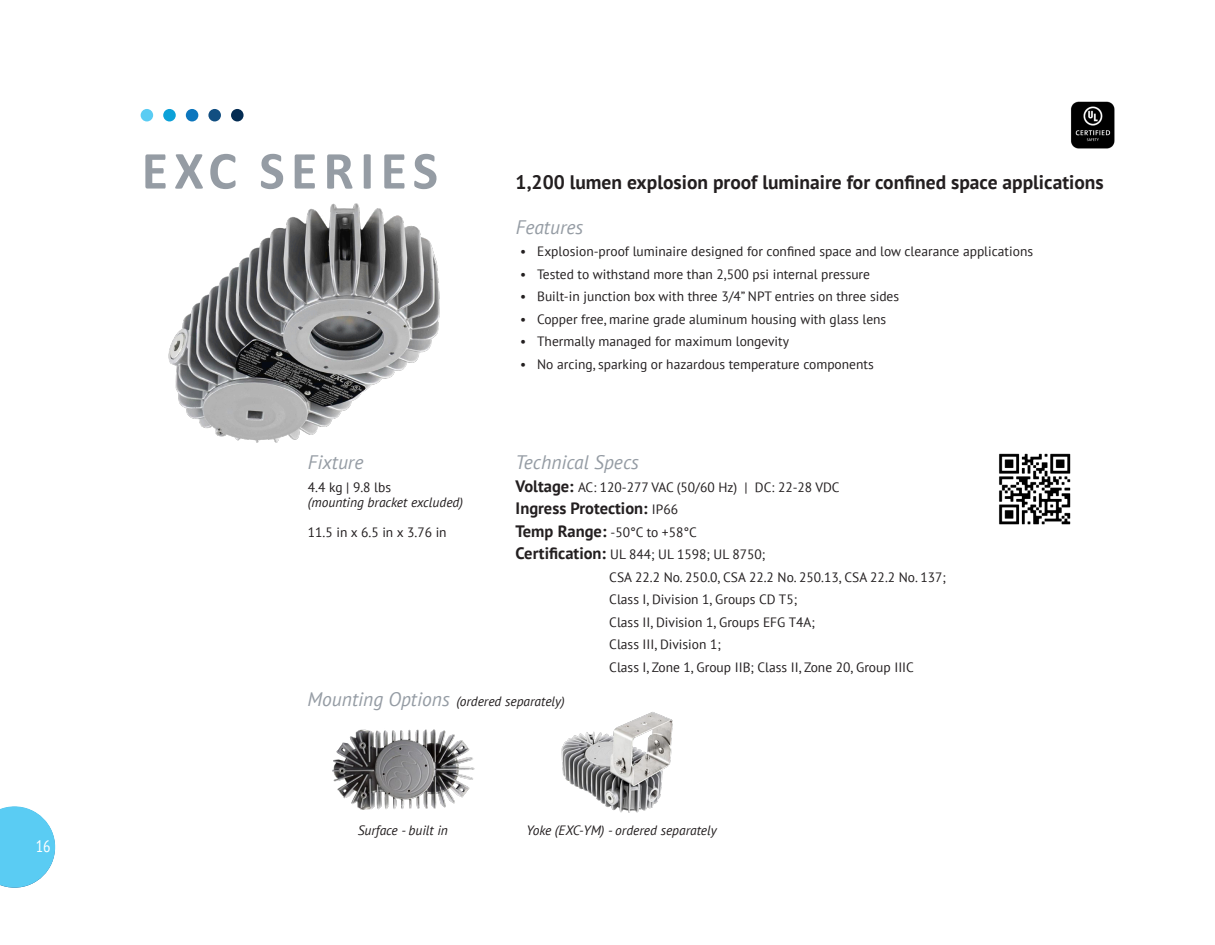
<style>
.page{position:relative;width:1215px;height:945px;background:#fff}
.page>*{position:absolute;margin:0;border:0;box-sizing:border-box;transform-origin:0 0}
.Headline_1{font:700 54px "Calibri";letter-spacing:.115em;color:#959ca4}
.t1{font:700 19.5px "PT Sans";color:#231f20}
.t2{font:italic 19.5px "PT Sans";color:#959ca4}
.t3{font:700 16.5px "PT Sans";color:#231f20}
.t4{font:condensed 16.5px "PT Sans";color:#fff}
.t5{font:13.5px "PT Sans";color:#231f20}
.Headline_1-2{font:italic 13.5px "PT Sans";color:#231f20}
.s1{font-weight:700;font-size:16.5px}
.s2{font-weight:400;font-size:13.5px}
.s3{font-size:19.5px;color:#959ca4}
</style>
<div class="page">
<img style="left:1071px;top:101px;width:44px;height:48px">
<div style="left:141px;top:109px;width:12px;height:12px;background:#5accf3;border-radius:50%"></div>
<div style="left:163px;top:109px;width:13px;height:12px;background:#0ca1d8;border-radius:50%"></div>
<div style="left:186px;top:109px;width:12px;height:12px;background:#0c76bd;border-radius:50%"></div>
<div style="left:208px;top:109px;width:13px;height:12px;background:#114e81;border-radius:50%"></div>
<div style="left:231px;top:109px;width:13px;height:12px;background:#042c53;border-radius:50%"></div>
<img style="left:168px;top:203px;width:272px;height:240px">
<svg style="left:0;top:806px;width:55px;height:82px"></svg>
<img style="left:332px;top:729px;width:143px;height:81px">
<img style="left:561px;top:712px;width:112px;height:101px">
<img style="left:999px;top:453px;width:72px;height:72px">
<p class="t4" style="left:36px;top:836px;width:16px">16</p>
<p class="Headline_1" style="left:142px;top:132px;width:298px">EXC SERIES</p>
<p class="t2" style="left:308px;top:450px;width:57px">Fixture</p>
<p class="t5" style="left:308px;top:478px;width:85px">4.4 kg | 9.8 lbs</p>
<p class="Headline_1-2" style="left:308px;top:493px;width:157px">(mounting bracket excluded)</p>
<p class="t5" style="left:308px;top:523px;width:140px">11.5 in x 6.5 in x 3.76 in</p>
<p class="t1" style="left:516px;top:169px;width:590px">1,200 lumen explosion proof luminaire for confined space applications</p>
<p class="t2" style="left:516px;top:214px;width:69px">Features</p>
<p class="t5" style="left:520px;top:243px;width:515px">• Explosion-proof luminaire designed for confined space and low clearance applications</p>
<p class="t5" style="left:520px;top:265px;width:351px">• Tested to withstand more than 2,500 psi internal pressure</p>
<p class="t5" style="left:520px;top:288px;width:381px">• Built-in junction box with three 3/4” NPT entries on three sides</p>
<p class="t5" style="left:520px;top:310px;width:368px">• Copper free, marine grade aluminum housing with glass lens</p>
<p class="t5" style="left:520px;top:333px;width:270px">• Thermally managed for maximum longevity</p>
<p class="t5" style="left:520px;top:355px;width:355px">• No arcing, sparking or hazardous temperature components</p>
<p class="t2" style="left:516px;top:450px;width:125px">Technical Specs</p>
<p class="t5" style="left:516px;top:478px;width:326px"><span class="s1">Voltage:</span> AC: 120-277 VAC (50/60 Hz) | DC: 22-28 VDC</p>
<p class="t3" style="left:516px;top:497px;width:164px">Ingress Protection: <span class="s2">IP66</span></p>
<p class="t5" style="left:516px;top:523px;width:183px"><span class="s1">Temp Range:</span> -50°C to +58°C</p>
<p class="t5" style="left:516px;top:546px;width:251px"><span class="s1">Certification:</span> UL 844; UL 1598; UL 8750;</p>
<p class="t5" style="left:609px;top:568px;width:338px">CSA 22.2 No. 250.0, CSA 22.2 No. 250.13, CSA 22.2 No. 137;</p>
<p class="t5" style="left:609px;top:591px;width:189px">Class I, Division 1, Groups CD T5;</p>
<p class="t5" style="left:609px;top:613px;width:207px">Class II, Division 1, Groups EFG T4A;</p>
<p class="t5" style="left:609px;top:636px;width:113px">Class III, Division 1;</p>
<p class="t5" style="left:609px;top:658px;width:306px">Class I, Zone 1, Group IIB; Class II, Zone 20, Group IIIC</p>
<p class="Headline_1-2" style="left:307px;top:693px;width:259px"><span class="s3">Mounting Options</span> (ordered separately)</p>
<p class="Headline_1-2" style="left:358px;top:822px;width:92px">Surface - built in</p>
<p class="Headline_1-2" style="left:527px;top:822px;width:192px">Yoke (EXC-YM) - ordered separately</p>
</div>
